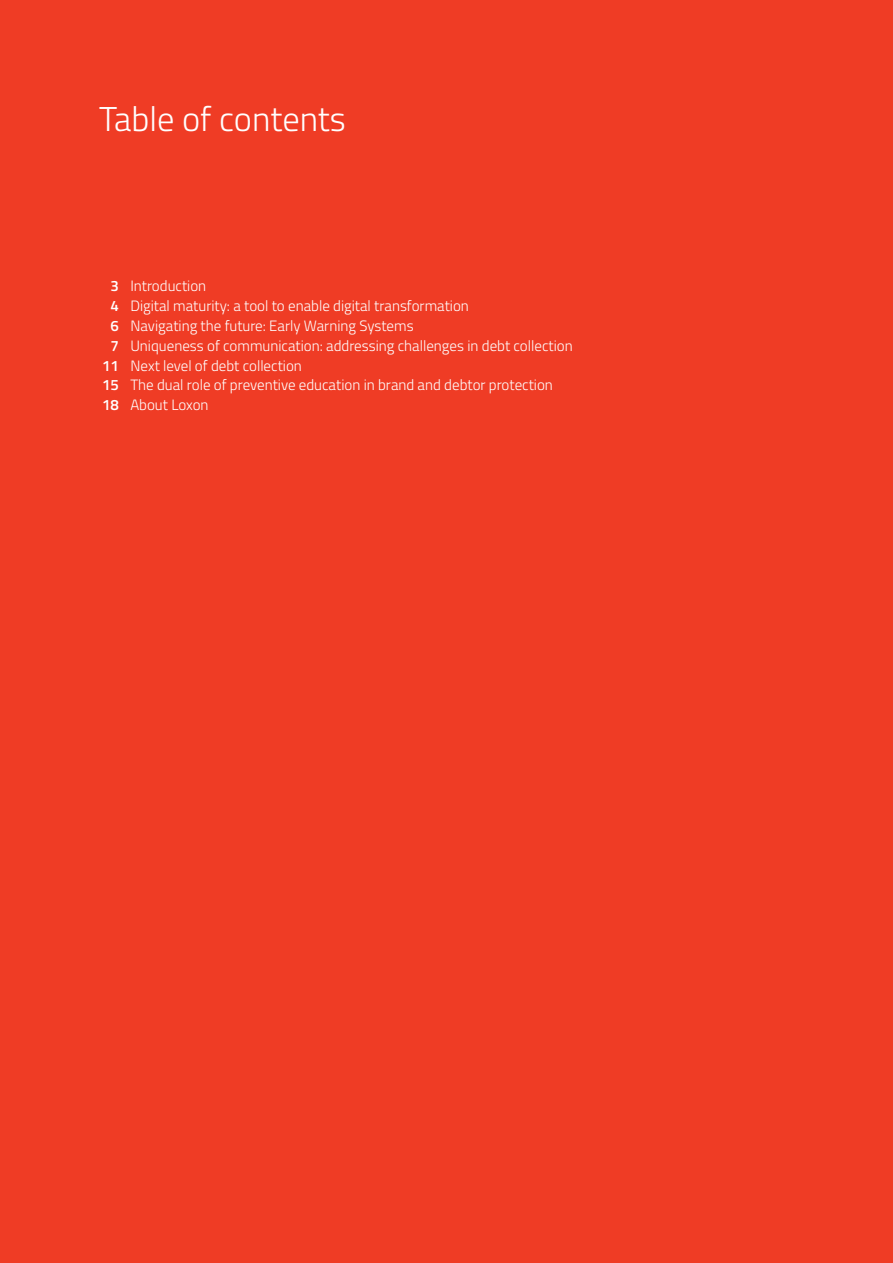
<style>
.page{position:relative;width:893px;height:1263px;background:#ef3c25}
.page>*{position:absolute;margin:0;border:0;box-sizing:border-box;transform-origin:0 0}
.t1{font:300 34.5px "Titillium Web";color:#fff}
.t2{font:300 15px/19.8px "Titillium Web";color:#fff}
.t3{font:600 15px/19.8px "Titillium Web";color:#fff;text-align:center}
</style>
<div class="page">
<h1 class="t1" style="left:99px;top:92px;width:248px">Table of contents</h1>
<p class="t3" style="left:110px;top:276px;width:10px">3</p>
<p class="t3" style="left:110px;top:296px;width:10px">4</p>
<p class="t3" style="left:110px;top:315px;width:10px">6</p>
<p class="t3" style="left:102px;top:335px;width:18px">7<br>11<br>15<br>18</p>
<p class="t2" style="left:130px;top:276px;width:340px">Introduction<br>Digital maturity: a tool to enable digital transformation<br>Navigating the future: Early Warning Systems</p>
<p class="t2" style="left:130px;top:335px;width:444px">Uniqueness of communication: addressing challenges in debt collection<br>Next level of debt collection</p>
<p class="t2" style="left:130px;top:375px;width:424px">The dual role of preventive education in brand and debtor protection<br>About Loxon</p>
</div>
